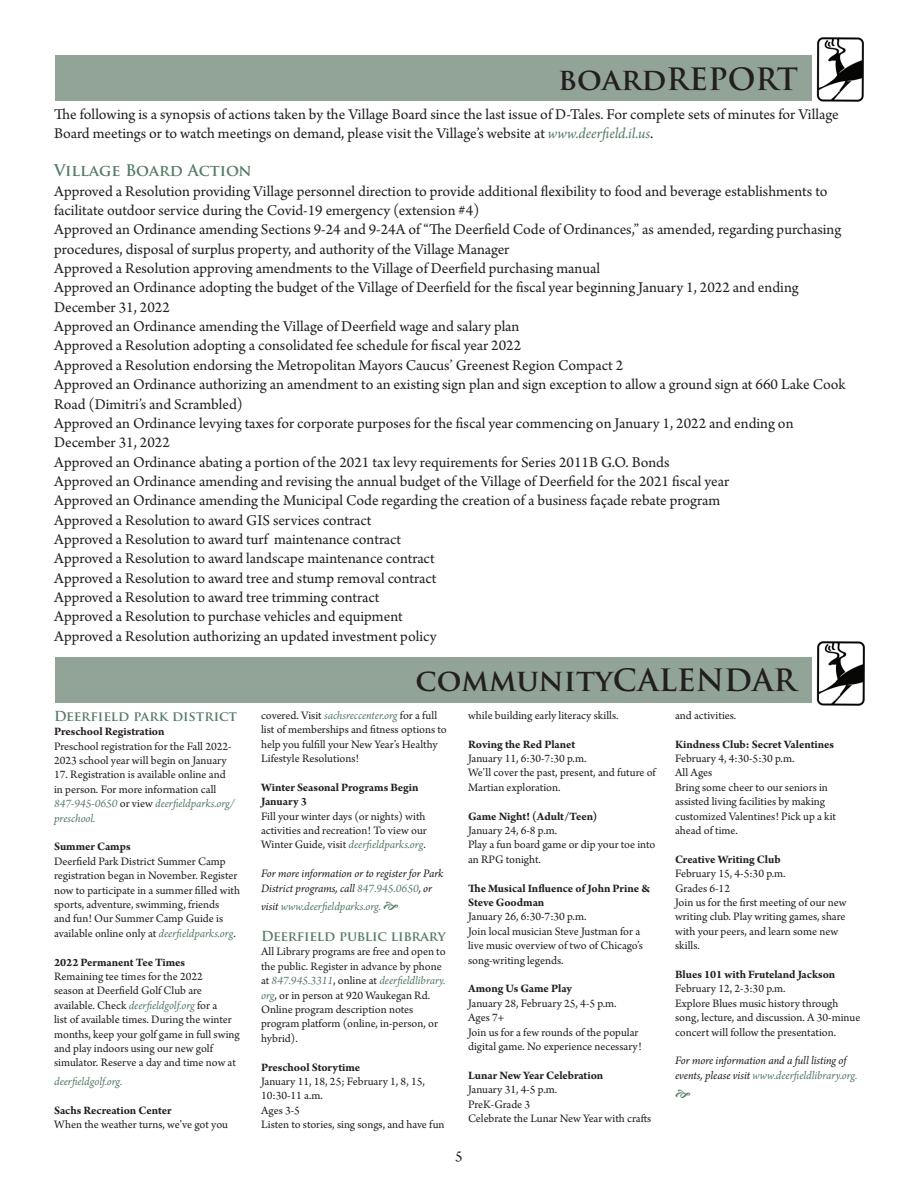
<style>
.page{position:relative;width:918px;height:1188px;background:#fff}
.page>*{position:absolute;margin:0;border:0;box-sizing:border-box;transform-origin:0 0}
.t1{font:700 30px "Trajan Pro";color:#231f20}
.t2{font:15.75px/19.4px "Arno Pro";color:#231f20}
.t3{font:700 15.75px "Trajan Pro";color:#567c68}
.t4{font:700 13.5px "Trajan Pro";letter-spacing:-.01em;color:#567c68}
.t5{font:12px/14.4px "Arno Pro";color:#231f20}
.t6{font:700 12px/14.4px "Arno Pro";letter-spacing:-.005em;color:#231f20}
.t7{font:italic 12px/14.4px "Arno Pro";letter-spacing:-.005em;color:#231f20}
.t8{font:italic 12px "Arno Pro";letter-spacing:-.005em;color:#567c68}
.s1{font-style:italic;color:#567c68}
.s2{color:#567c68}
.s3{color:#231f20}
</style>
<div class="page">
<div style="left:55px;top:56px;width:757px;height:45px;background:#92a498"></div>
<img style="left:816px;top:37px;width:48px;height:65px">
<div style="left:55px;top:657px;width:757px;height:45px;background:#92a498"></div>
<img style="left:817px;top:641px;width:48px;height:65px">
<h1 class="t1" style="left:558px;top:60px;width:242px">boardREPORT</h1>
<p class="t2" style="left:54px;top:106px;width:786px;line-height:18.9px">The following is a synopsis of actions taken by the Village Board since the last issue of D-Tales. For complete sets of minutes for Village<br>Board meetings or to watch meetings on demand, please visit the Village’s website at <span class="s1">www.deerfield.il.us</span>.</p>
<h2 class="t3" style="left:54px;top:161px;width:199px">Village Board Action</h2>
<p class="t2" style="left:54px;top:182px;width:793px">Approved a Resolution providing Village personnel direction to provide additional flexibility to food and beverage establishments to facilitate outdoor service during the Covid-19 emergency (extension #4)<br>Approved an Ordinance amending Sections 9-24 and 9-24A of “The Deerfield Code of Ordinances,” as amended, regarding purchasing procedures, disposal of surplus property, and authority of the Village Manager<br>Approved a Resolution approving amendments to the Village of Deerfield purchasing manual<br>Approved an Ordinance adopting the budget of the Village of Deerfield for the fiscal year beginning January 1, 2022 and ending December 31, 2022<br>Approved an Ordinance amending the Village of Deerfield wage and salary plan<br>Approved a Resolution adopting a consolidated fee schedule for fiscal year 2022<br>Approved a Resolution endorsing the Metropolitan Mayors Caucus’ Greenest Region Compact 2<br>Approved an Ordinance authorizing an amendment to an existing sign plan and sign exception to allow a ground sign at 660 Lake Cook Road (Dimitri’s and Scrambled)<br>Approved an Ordinance levying taxes for corporate purposes for the fiscal year commencing on January 1, 2022 and ending on December 31, 2022<br>Approved an Ordinance abating a portion of the 2021 tax levy requirements for Series 2011B G.O. Bonds<br>Approved an Ordinance amending and revising the annual budget of the Village of Deerfield for the 2021 fiscal year<br>Approved an Ordinance amending the Municipal Code regarding the creation of a business façade rebate program<br>Approved a Resolution to award GIS services contract<br>Approved a Resolution to award turf maintenance contract<br>Approved a Resolution to award landscape maintenance contract<br>Approved a Resolution to award tree and stump removal contract<br>Approved a Resolution to award tree trimming contract<br>Approved a Resolution to purchase vehicles and equipment<br>Approved a Resolution authorizing an updated investment policy</p>
<p class="t4" style="left:54px;top:707px;width:184px">Deerfield park district</p>
<p class="t6" style="left:54px;top:725px;width:112px">Preschool Registration</p>
<p class="t5" style="left:54px;top:739px;width:179px">Preschool registration for the Fall 2022-<br>2023 school year will begin on January</p>
<p class="t5" style="left:54px;top:768px;width:183px">17. Registration is available online and in person. For more information call <span class="s1">847-945-0650</span> or view <span class="s1">deerfieldparks.org/ preschool.</span></p>
<p class="t6" style="left:54px;top:840px;width:78px">Summer Camps</p>
<p class="t5" style="left:54px;top:855px;width:187px">Deerfield Park District Summer Camp registration began in November. Register now to participate in a summer filled with sports, adventure, swimming, friends<br>and fun! Our Summer Camp Guide is available online only at <span class="s1">deerfieldparks.org</span>.</p>
<p class="t6" style="left:54px;top:955px;width:133px">2022 Permanent Tee Times</p>
<p class="t5" style="left:54px;top:970px;width:187px">Remaining tee times for the 2022<br>season at Deerfield Golf Club are available. Check <span class="s1">deerfieldgolf.org</span> for a<br>list of available times. During the winter months, keep your golf game in full swing and play indoors using our new golf simulator. Reserve a day and time now at</p>
<p class="t8" style="left:54px;top:1075px;width:70px">deerfieldgolf.org.</p>
<p class="t6" style="left:54px;top:1104px;width:119px">Sachs Recreation Center</p>
<p class="t5" style="left:54px;top:1118px;width:175px">When the weather turns, we’ve got you</p>
<h1 class="t1" style="left:416px;top:662px;width:382px">communityCALENDAR</h1>
<p class="t5" style="left:261px;top:709px;width:187px">covered. Visit <span class="s1">sachsreccenter.org</span> for a full list of memberships and fitness options to help you fulfill your New Year’s Healthy Lifestyle Resolutions!</p>
<p class="t6" style="left:261px;top:781px;width:159px">Winter Seasonal Programs Begin<br>January 3</p>
<p class="t5" style="left:261px;top:809px;width:167px;text-align:justify">Fill your winter days (or nights) with activities and recreation! To view our Winter Guide, visit <span class="s1">deerfieldparks.org</span>.</p>
<p class="t7" style="left:261px;top:867px;width:184px">For more information or to register for Park<br>District programs, call <span class="s2">847.945.0650</span>, or</p>
<p class="t8" style="left:261px;top:900px;width:121px"><span class="s3">visit</span> www.deerfieldparks.org.</p>
<p class="t4" style="left:261px;top:928px;width:186px">Deerfield public library</p>
<p class="t5" style="left:261px;top:945px;width:186px">All Library programs are free and open to the public. Register in advance by phone at <span class="s1">847.945.3311</span>, online at <span class="s1">deerfieldlibrary. org</span>, or in person at 920 Waukegan Rd.<br>Online program description notes program platform (online, in-person, or hybrid).</p>
<p class="t6" style="left:261px;top:1060px;width:101px">Preschool Storytime</p>
<p class="t5" style="left:261px;top:1075px;width:185px">January 11, 18, 25; February 1, 8, 15,<br>10:30-11 a.m.<br>Ages 3-5<br>Listen to stories, sing songs, and have fun</p>
<p class="t5" style="left:468px;top:709px;width:152px">while building early literacy skills.</p>
<p class="t6" style="left:468px;top:737px;width:109px">Roving the Red Planet</p>
<p class="t5" style="left:468px;top:752px;width:189px">January 11, 6:30-7:30 p.m.<br>We’ll cover the past, present, and future of<br>Martian exploration.</p>
<p class="t6" style="left:468px;top:809px;width:131px">Game Night! (Adult/Teen)</p>
<p class="t5" style="left:468px;top:824px;width:189px">January 24, 6-8 p.m.<br>Play a fun board game or dip your toe into an RPG tonight.</p>
<p class="t6" style="left:468px;top:881px;width:184px">The Musical Influence of John Prine &amp;<br>Steve Goodman</p>
<p class="t5" style="left:468px;top:910px;width:176px">January 26, 6:30-7:30 p.m.<br>Join local musician Steve Justman for a live music overview of two of Chicago’s song-writing legends.</p>
<p class="t6" style="left:468px;top:982px;width:105px">Among Us Game Play</p>
<p class="t5" style="left:468px;top:997px;width:175px">January 28, February 25, 4-5 p.m.<br>Ages 7+<br>Join us for a few rounds of the popular digital game. No experience necessary!</p>
<p class="t6" style="left:468px;top:1069px;width:137px">Lunar New Year Celebration</p>
<p class="t5" style="left:468px;top:1083px;width:185px">January 31, 4-5 p.m.<br>PreK-Grade 3<br>Celebrate the Lunar New Year with crafts</p>
<h2 class="t2" style="left:455px;top:1148px;width:9px">5</h2>
<p class="t5" style="left:675px;top:709px;width:63px">and activities.</p>
<p class="t6" style="left:675px;top:737px;width:161px">Kindness Club: Secret Valentines</p>
<p class="t5" style="left:675px;top:752px;width:163px">February 4, 4:30-5:30 p.m.<br>All Ages<br>Bring some cheer to our seniors in assisted living facilities by making customized Valentines! Pick up a kit ahead of time.</p>
<p class="t6" style="left:675px;top:853px;width:107px">Creative Writing Club</p>
<p class="t5" style="left:675px;top:867px;width:173px">February 15, 4-5:30 p.m.<br>Grades 6-12<br>Join us for the first meeting of our new writing club. Play writing games, share with your peers, and learn some new skills.</p>
<p class="t6" style="left:675px;top:968px;width:162px">Blues 101 with Fruteland Jackson</p>
<p class="t5" style="left:675px;top:982px;width:187px">February 12, 2-3:30 p.m.<br>Explore Blues music history through song, lecture, and discussion. A 30-minue concert will follow the presentation.</p>
<p class="t7" style="left:675px;top:1054px;width:184px">For more information and a full listing of events, please visit <span class="s2">www.deerfieldlibrary.org.</span></p>
</div>
